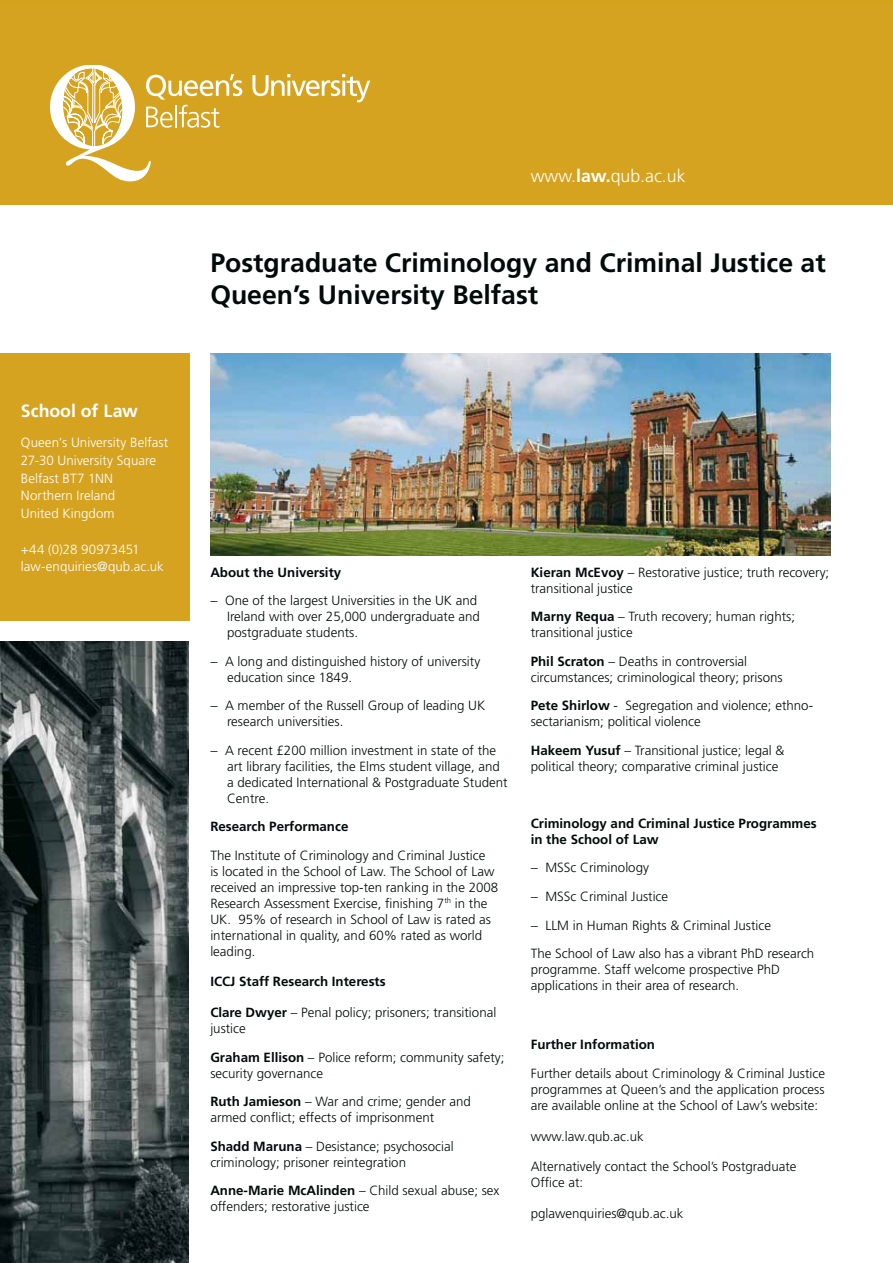
<style>
.page{position:relative;width:893px;height:1263px;background:#fff}
.page>*{position:absolute;margin:0;border:0;box-sizing:border-box;transform-origin:0 0}
.t1{font:700 26.55px/32px "Frutiger";color:#000b09}
.t2{font:300 17.7px "Frutiger";color:#fff}
.t3{font:700 17.7px "Frutiger";color:#fff}
.t4{font:300 13.35px/15.9px "Frutiger";color:#000b09}
.t5{font:300 13.35px/17.7px "Frutiger";letter-spacing:.005em;color:#fff}
.t6{font:700 13.35px/15.9px "Frutiger";color:#000b09}
.s1{font-weight:700}
</style>
<div class="page">
<hr style="left:0;top:0;width:893px;height:2px;background:#d5a31a">
<div style="left:0;top:2px;width:893px;height:203px;background:#d5a320"></div>
<div style="left:0;top:353px;width:189px;height:268px;background:#d5a320"></div>
<img style="left:0;top:642px;width:189px;height:621px">
<svg style="left:50px;top:65px;width:320px;height:117px"></svg>
<img style="left:210px;top:353px;width:620px;height:203px">
<h2 class="t3" style="left:21px;top:400px;width:119px">School of Law</h2>
<p class="t5" style="left:21px;top:433px;width:149px">Queen’s University Belfast<br>27-30 University Square<br>Belfast BT7 1NN<br>Northern Ireland<br>United Kingdom</p>
<p class="t5" style="left:21px;top:540px;width:144px">+44 (0)28 90973451 law-enquiries@qub.ac.uk</p>
<h2 class="t2" style="left:531px;top:166px;width:156px">www.<span class="s1">law.</span>qub.ac.uk</h2>
<h1 class="t1" style="left:210px;top:247px;width:617px">Postgraduate Criminology and Criminal Justice at<br>Queen’s University Belfast</h1>
<p class="t4" style="left:210px;top:558px;width:268px;line-height:28.5px"><span class="s1">About the University<br></span>− One of the largest Universities in the UK and</p>
<p class="t4" style="left:227px;top:608px;width:254px">Ireland with over 25,000 undergraduate and postgraduate students.</p>
<p class="t4" style="left:227px;top:653px;width:255px;text-indent:-17px">− A long and distinguished history of university education since 1849.</p>
<p class="t4" style="left:227px;top:697px;width:260px;text-indent:-17px">− A member of the Russell Group of leading UK research universities.</p>
<p class="t4" style="left:227px;top:742px;width:282px;text-indent:-17px">− A recent £200 million investment in state of the art library facilities, the Elms student village, and a dedicated International &amp; Postgraduate Student Centre.</p>
<p class="t6" style="left:210px;top:818px;width:140px">Research Performance</p>
<p class="t4" style="left:210px;top:847px;width:289px">The Institute of Criminology and Criminal Justice<br>is located in the School of Law. The School of Law received an impressive top-ten ranking in the 2008<br>Research Assessment Exercise, finishing 7<sup>th</sup> in the UK. 95% of research in School of Law is rated as international in quality, and 60% rated as world leading.</p>
<p class="t6" style="left:210px;top:974px;width:177px">ICCJ Staff Research Interests</p>
<p class="t4" style="left:210px;top:1004px;width:287px"><span class="s1">Clare Dwyer</span> – Penal policy; prisoners; transitional justice</p>
<p class="t4" style="left:210px;top:1049px;width:296px"><span class="s1">Graham Ellison</span> – Police reform; community safety; security governance</p>
<p class="t4" style="left:210px;top:1093px;width:262px"><span class="s1">Ruth Jamieson</span> – War and crime; gender and armed conflict; effects of imprisonment</p>
<p class="t4" style="left:210px;top:1138px;width:245px"><span class="s1">Shadd Maruna</span> – Desistance; psychosocial criminology; prisoner reintegration</p>
<p class="t4" style="left:210px;top:1183px;width:291px"><span class="s1">Anne-Marie McAlinden</span> – Child sexual abuse; sex offenders; restorative justice</p>
<p class="t4" style="left:531px;top:564px;width:300px"><span class="s1">Kieran McEvoy</span> – Restorative justice; truth recovery; transitional justice</p>
<p class="t4" style="left:531px;top:609px;width:266px"><span class="s1">Marny Requa</span> – Truth recovery; human rights; transitional justice</p>
<p class="t4" style="left:531px;top:653px;width:253px"><span class="s1">Phil Scraton</span> – Deaths in controversial circumstances; criminological theory; prisons</p>
<p class="t4" style="left:531px;top:698px;width:284px"><span class="s1">Pete Shirlow</span> - Segregation and violence; ethno&shy;sectarianism; political violence</p>
<p class="t4" style="left:531px;top:742px;width:255px"><span class="s1">Hakeem Yusuf</span> – Transitional justice; legal &amp; political theory; comparative criminal justice</p>
<p class="t6" style="left:531px;top:815px;width:287px">Criminology and Criminal Justice Programmes in the School of Law</p>
<p class="t4" style="left:531px;top:853px;width:285px;line-height:28.5px">− MSSc Criminology<br>− MSSc Criminal Justice<br>− LLM in Human Rights &amp; Criminal Justice<br>The School of Law also has a vibrant PhD research</p>
<p class="t4" style="left:531px;top:961px;width:251px">programme. Staff welcome prospective PhD applications in their area of research.</p>
<p class="t6" style="left:531px;top:1037px;width:126px">Further Information</p>
<p class="t4" style="left:531px;top:1065px;width:296px;text-align:justify">Further details about Criminology &amp; Criminal Justice programmes at Queen’s and the application process are available online at the School of Law’s website:</p>
<p class="t4" style="left:531px;top:1128px;width:115px">www.law.qub.ac.uk</p>
<p class="t4" style="left:531px;top:1159px;width:267px">Alternatively contact the School’s Postgraduate<br>Office at:</p>
<p class="t4" style="left:531px;top:1205px;width:154px">pglawenquiries@qub.ac.uk</p>
</div>
